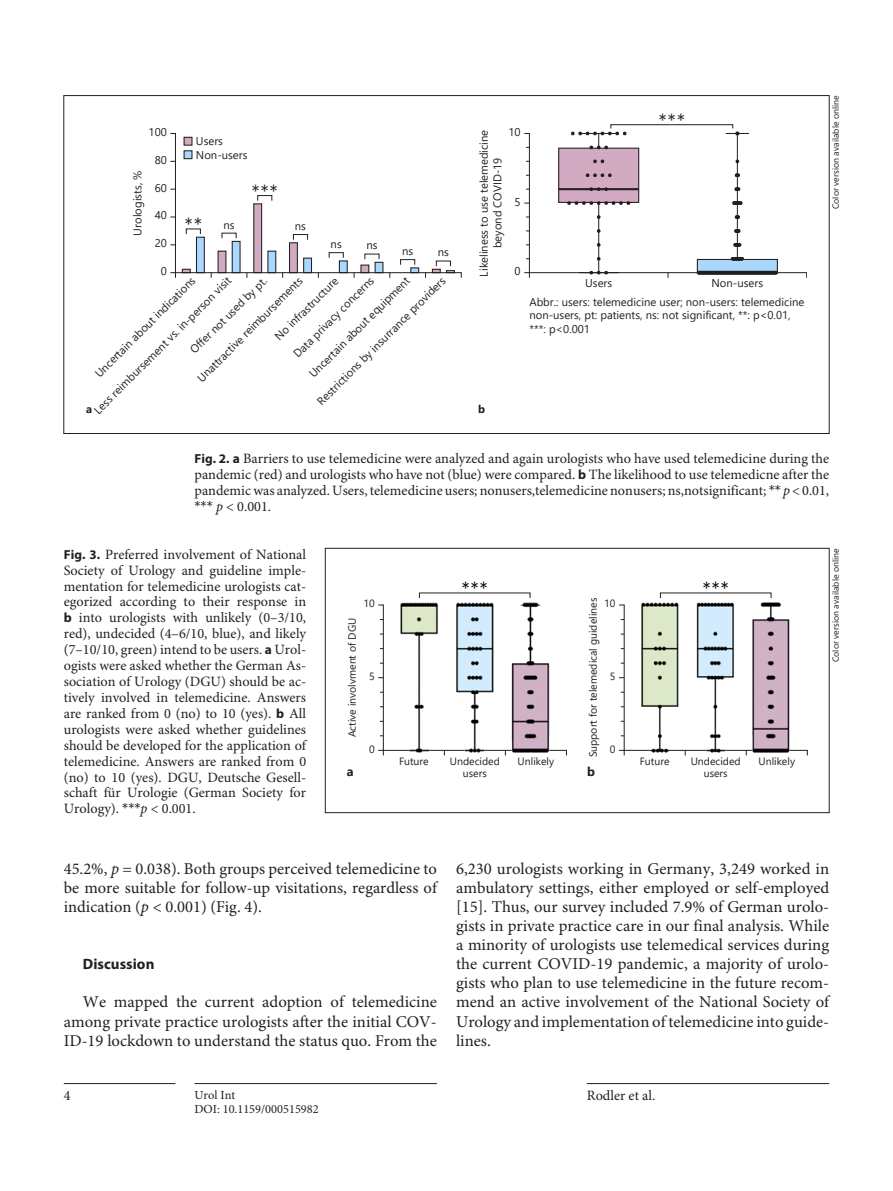
<style>
.page{position:relative;width:893px;height:1191px;background:#fff}
.page>*{position:absolute;margin:0;border:0;box-sizing:border-box;transform-origin:0 0}
.t1{font:16.5px/19.2px "Minion Pro";color:#231f20;text-align:justify}
.t2{font:16.5px "Consolas";color:#231f20}
.t3{font:16.5px "Consolas";color:#000}
.t4{font:700 15px "Myriad Pro";letter-spacing:.005em;color:#231f20}
.t5{font:14.25px/15.9px "Minion Pro";color:#231f20;text-align:justify}
.t6{font:700 12.75px "Segoe UI";color:#231f20}
.t7{font:12.3px "Minion Pro";color:#231f20}
.t8{font:11.25px/13.5px "Segoe UI";color:#231f20;text-align:center}
.t9{font:700 11.25px "Segoe UI";color:#231f20}
.t10{font:10.5px/12.6px "Segoe UI";color:#231f20;text-align:center}
.t11{font:8.7px "Segoe UI";letter-spacing:.005em;color:#231f20}
.s1{color:#d2aac1}
.s2{color:#a9d8fc}
.s3{font-family:"Myriad Pro";font-weight:700;font-size:13.2px}
.s4{font-family:"Myriad Pro";font-weight:700;font-size:13.35px}
.s5{font-family:"Cambria"}
.s6{font-style:italic}
</style>
<div class="page">
<hr style="left:64px;top:1083px;width:111px;height:1px;background:#231f20">
<hr style="left:195px;top:1083px;width:242px;height:1px;background:#231f20">
<hr style="left:587px;top:1083px;width:242px;height:1px;background:#231f20">
<svg style="left:524px;top:131px;width:283px;height:147px"></svg>
<div style="left:610px;top:124px;width:123px;height:5px;border:1px solid #231f20"></div>
<svg style="left:170px;top:133px;width:292px;height:145px"></svg>
<div style="left:186px;top:229px;width:15px;height:5px;border:1px solid #231f20"></div>
<div style="left:257px;top:195px;width:15px;height:6px;border:1px solid #231f20"></div>
<div style="left:293px;top:234px;width:15px;height:6px;border:1px solid #231f20"></div>
<div style="left:329px;top:252px;width:15px;height:6px;border:1px solid #231f20"></div>
<div style="left:400px;top:259px;width:15px;height:6px;border:1px solid #231f20"></div>
<div style="left:436px;top:261px;width:15px;height:5px;border:1px solid #231f20"></div>
<div style="left:184px;top:137px;width:8px;height:9px;border:1px solid #231f20"></div>
<div style="left:184px;top:150px;width:8px;height:9px;border:1px solid #231f20"></div>
<svg style="left:619px;top:604px;width:189px;height:151px"></svg>
<img style="left:642px;top:602px;width:148px;height:151px">
<svg style="left:378px;top:604px;width:189px;height:151px"></svg>
<img style="left:401px;top:602px;width:148px;height:151px">
<div style="left:325px;top:548px;width:505px;height:265px;border:1px solid #231f20"></div>
<p class="t8" style="left:149px;top:124px;width:20px">100</p>
<p class="t8" style="left:130px;top:235px;width:66px;rotate:-90deg">Urologists, %</p>
<p class="t8" style="left:155px;top:152px;width:14px">80</p>
<p class="t8" style="left:155px;top:180px;width:14px">60</p>
<p class="t8" style="left:155px;top:208px;width:14px">40</p>
<p class="t8" style="left:155px;top:235px;width:14px">20</p>
<p class="t8" style="left:183px;top:133px;width:41px"><span class="s1">■</span> Users</p>
<p class="t8" style="left:183px;top:147px;width:66px"><span class="s2">■</span> Non-users</p>
<p class="t2" style="left:184px;top:212px;width:20px">**</p>
<p class="t2" style="left:251px;top:179px;width:29px">***</p>
<p class="t8" style="left:223px;top:217px;width:13px">ns</p>
<p class="t8" style="left:295px;top:218px;width:13px">ns</p>
<p class="t8" style="left:331px;top:236px;width:13px">ns</p>
<p class="t8" style="left:366px;top:238px;width:13px">ns</p>
<p class="t8" style="left:402px;top:243px;width:13px">ns</p>
<p class="t8" style="left:438px;top:245px;width:13px">ns</p>
<p class="t8" style="left:161px;top:263px;width:8px">0</p>
<p class="t8" style="left:91px;top:370px;width:138px;rotate:-45deg">Uncertain about indications</p>
<p class="t8" style="left:305px;top:370px;width:138px;rotate:-45deg">Uncertain about equipment</p>
<p class="t8" style="left:91px;top:406px;width:190px;rotate:-45deg">Less reimbursement vs. in-person visit</p>
<p class="t8" style="left:271px;top:333px;width:86px;rotate:-45deg">No infrastructure</p>
<p class="t8" style="left:290px;top:350px;width:110px;rotate:-45deg">Data privacy concerns</p>
<p class="t8" style="left:313px;top:398px;width:178px;rotate:-45deg">Restrictions by insurrance providers</p>
<p class="t8" style="left:194px;top:374px;width:145px;rotate:-45deg">Unattractive reimbursements</p>
<p class="t8" style="left:187px;top:346px;width:105px;rotate:-45deg">Offer not used by pt.</p>
<p class="t9" style="left:86px;top:398px;width:8px">a</p>
<p class="t8" style="left:509px;top:124px;width:14px">10</p>
<p class="t8" style="left:476px;top:276px;width:148px;rotate:-90deg">Likeliness to use telemedicine beyond COVID-19</p>
<p class="t8" style="left:515px;top:194px;width:8px">5</p>
<p class="t8" style="left:515px;top:263px;width:8px">0</p>
<p class="t2" style="left:658px;top:108px;width:29px">***</p>
<p class="t8" style="left:585px;top:276px;width:29px">Users</p>
<p class="t8" style="left:712px;top:276px;width:53px">Non-users</p>
<p class="t8" style="left:529px;top:294px;width:276px;text-align:left">Abbr.: users: telemedicine user; non-users: telemedicine non-users, pt: patients, ns: not significant, **: p&lt;0.01, ***: p&lt;0.001</p>
<p class="t9" style="left:478px;top:398px;width:8px">b</p>
<p class="t11" style="left:827px;top:209px;width:115px;rotate:-90deg">Color version available online</p>
<p class="t5" style="left:195px;top:451px;width:636px"><span class="s3">Fig. 2.</span> <span class="s4">a</span> Barriers to use telemedicine were analyzed and again urologists who have used telemedicine during the pandemic (red) and urologists who have not (blue) were compared. <span class="s4">b</span> The likelihood to use telemedicne after the pandemic was analyzed. Users, telemedicine users; nonusers,telemedicine nonusers; ns,notsignificant; <span class="s5">**</span> <span class="s6">p</span> &lt; 0.01, <span class="s5">***</span> <span class="s6">p</span> &lt; 0.001.</p>
<p class="t5" style="left:64px;top:547px;width:244px"><span class="s3">Fig. 3.</span> Preferred involvement of National Society of Urology and guideline imple&shy;mentation for telemedicine urologists cat&shy;egorized according to their response in <span class="s4">b</span> into urologists with unlikely (0–3/10, red), undecided (4–6/10, blue), and likely (7–10/10, green) intend to be users. <span class="s4">a</span> Urol&shy;ogists were asked whether the German As&shy;sociation of Urology (DGU) should be ac&shy;tively involved in telemedicine. Answers are ranked from 0 (no) to 10 (yes). <span class="s4">b</span> All urologists were asked whether guidelines should be developed for the application of telemedicine. Answers are ranked from 0 (no) to 10 (yes). DGU, Deutsche Gesell&shy;schaft für Urologie (German Society for Urology). <span class="s5">***</span><span class="s6">p</span> &lt; 0.001.</p>
<p class="t11" style="left:827px;top:662px;width:115px;rotate:-90deg">Color version available online</p>
<p class="t3" style="left:461px;top:576px;width:29px">***</p>
<p class="t3" style="left:702px;top:576px;width:29px">***</p>
<p class="t10" style="left:586px;top:757px;width:161px;rotate:-90deg">Support for telemedical guidelines</p>
<p class="t10" style="left:363px;top:596px;width:13px">10</p>
<p class="t10" style="left:604px;top:596px;width:13px">10</p>
<p class="t10" style="left:345px;top:737px;width:121px;rotate:-90deg">Active involvment of DGU</p>
<p class="t6" style="left:347px;top:759px;width:8px">a</p>
<p class="t6" style="left:587px;top:759px;width:9px">b</p>
<p class="t10" style="left:369px;top:669px;width:7px">5</p>
<p class="t10" style="left:610px;top:669px;width:7px">5</p>
<p class="t10" style="left:369px;top:742px;width:7px">0</p>
<p class="t10" style="left:610px;top:742px;width:7px">0</p>
<p class="t10" style="left:399px;top:753px;width:31px">Future</p>
<p class="t10" style="left:450px;top:753px;width:52px">Undecided users</p>
<p class="t10" style="left:518px;top:753px;width:38px">Unlikely</p>
<p class="t10" style="left:640px;top:753px;width:31px">Future</p>
<p class="t10" style="left:691px;top:753px;width:52px">Undecided users</p>
<p class="t10" style="left:758px;top:753px;width:38px">Unlikely</p>
<p class="t1" style="left:64px;top:859px;width:375px">45.2%, <span class="s6">p</span> = 0.038). Both groups perceived telemedicine to be more suitable for follow-up visitations, regardless of indication (<span class="s6">p</span> &lt; 0.001) (Fig. 4).</p>
<p class="t4" style="left:83px;top:955px;width:73px">Discussion</p>
<p class="t1" style="left:64px;top:993px;width:375px;text-indent:19px">We mapped the current adoption of telemedicine among private practice urologists after the initial COV-ID-19 lockdown to understand the status quo. From the</p>
<p class="t1" style="left:456px;top:859px;width:375px">6,230 urologists working in Germany, 3,249 worked in ambulatory settings, either employed or self-employed [15]. Thus, our survey included 7.9% of German urolo&shy;gists in private practice care in our final analysis. While a minority of urologists use telemedical services during the current COVID-19 pandemic, a majority of urolo&shy;gists who plan to use telemedicine in the future recom&shy;mend an active involvement of the National Society of Urology and implementation of telemedicine into guide&shy;lines.</p>
<p class="t5" style="left:64px;top:1088px;width:8px">4</p>
<p class="t7" style="left:195px;top:1087px;width:42px">Urol Int</p>
<p class="t5" style="left:587px;top:1088px;width:70px">Rodler et al.</p>
<p class="t7" style="left:195px;top:1101px;width:126px">DOI: 10.1159/000515982</p>
</div>
